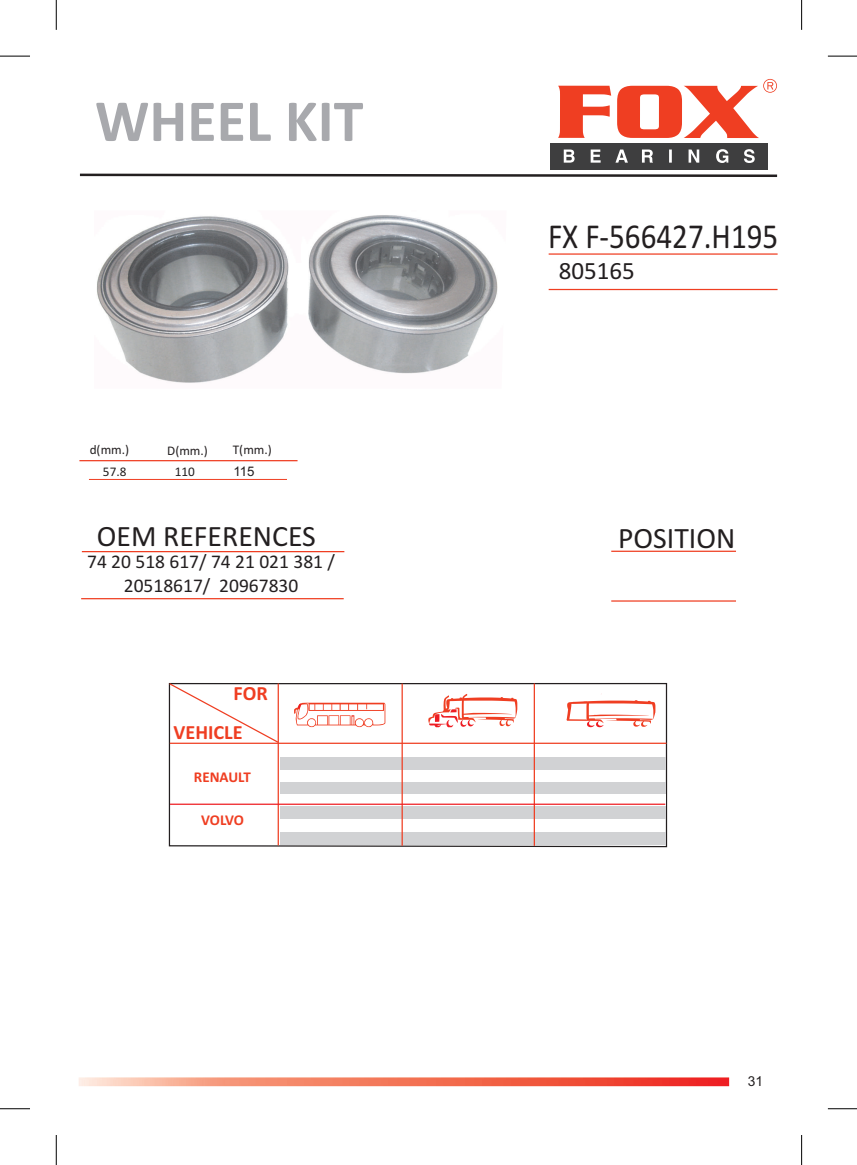
<style>
.page{position:relative;width:857px;height:1165px;background:#fff}
.page>*{position:absolute;margin:0;border:0;box-sizing:border-box;transform-origin:0 0}
.t1{font:700 60px "Calibri";color:#a8a9ad}
.t2{font:35.25px "Calibri";color:#231f20;scale:.88 1}
.t3{font:29.75px "Calibri";color:#231f20}
.t4{font:25px "Calibri";color:#231f20}
.t5{font:700 20.25px "Calibri";color:#ef3e22}
.t6{font:19.5px/23.8px "Calibri";color:#231f20;text-align:center}
.t7{font:700 15px "Calibri";letter-spacing:-.01em;color:#ef3e22}
.t8{font:13.75px "Arial";color:#231f20}
.t9{font:13.25px "Calibri";color:#231f20}
.t10{font:13.25px "Arial";color:#231f20}
</style>
<div class="page">
<hr style="left:79px;top:460px;width:218px;height:1px;background:#ef3e22">
<hr style="left:89px;top:479px;width:198px;height:1px;background:#ef3e22">
<img style="left:79px;top:1077px;width:650px;height:9px">
<hr style="left:81px;top:598px;width:263px;height:1px;background:#ef3e22">
<svg style="left:168px;top:682px;width:499px;height:166px"></svg>
<svg style="left:294px;top:703px;width:91px;height:24px"></svg>
<div style="left:280px;top:832px;width:385px;height:12px;background:#d1d2d4"></div>
<svg style="left:428px;top:694px;width:89px;height:33px"></svg>
<svg style="left:566px;top:694px;width:89px;height:33px"></svg>
<hr style="left:170px;top:743px;width:496px;height:1px;background:#ef3e22">
<hr style="left:278px;top:683px;width:1px;height:162px;background:#ef3e22">
<div style="left:280px;top:745px;width:385px;height:12px;background:#fff"></div>
<div style="left:280px;top:782px;width:385px;height:12px;background:#d1d2d4"></div>
<div style="left:280px;top:794px;width:385px;height:13px;background:#fff"></div>
<div style="left:280px;top:807px;width:385px;height:12px;background:#d1d2d4"></div>
<div style="left:280px;top:757px;width:385px;height:12px;background:#d1d2d4"></div>
<svg style="left:168px;top:682px;width:112px;height:62px"></svg>
<hr style="left:401px;top:684px;width:2px;height:162px;background:#ef3e22">
<hr style="left:533px;top:683px;width:2px;height:163px;background:#ef3e22">
<hr style="left:548px;top:253px;width:229px;height:2px;background:#ef3e22">
<hr style="left:170px;top:804px;width:495px;height:1px;background:#ee1d23">
<hr style="left:611px;top:551px;width:125px;height:1px;background:#ef3e22">
<hr style="left:611px;top:600px;width:125px;height:2px;background:#ef3e22">
<hr style="left:82px;top:551px;width:262px;height:1px;background:#ef3e22">
<div style="left:550px;top:143px;width:217px;height:26px;background:#3e3e3f"></div>
<svg style="left:563px;top:150px;width:11px;height:13px"></svg>
<svg style="left:590px;top:150px;width:10px;height:13px"></svg>
<svg style="left:615px;top:150px;width:13px;height:13px"></svg>
<svg style="left:642px;top:150px;width:11px;height:13px"></svg>
<svg style="left:669px;top:150px;width:3px;height:13px"></svg>
<svg style="left:688px;top:150px;width:11px;height:13px"></svg>
<svg style="left:558px;top:79px;width:219px;height:59px"></svg>
<svg style="left:716px;top:149px;width:12px;height:14px"></svg>
<svg style="left:744px;top:149px;width:10px;height:14px"></svg>
<svg style="left:79px;top:173px;width:699px;height:4px"></svg>
<hr style="left:548px;top:289px;width:229px;height:1px;background:#ef3e22">
<img style="left:97px;top:215px;width:401px;height:168px">
<hr style="left:0;top:1108px;width:30px;height:1px;background:#000">
<hr style="left:56px;top:1135px;width:1px;height:30px;background:#000">
<hr style="left:0;top:56px;width:30px;height:1px;background:#000">
<hr style="left:56px;top:0;width:1px;height:30px;background:#000">
<svg style="left:828px;top:56px;width:29px;height:1px"></svg>
<hr style="left:801px;top:0;width:1px;height:30px;background:#000">
<svg style="left:828px;top:1108px;width:29px;height:1px"></svg>
<hr style="left:801px;top:1135px;width:1px;height:30px;background:#000">
<h1 class="t1" style="left:95px;top:96px;width:270px">WHEEL KIT</h1>
<p class="t9" style="left:90px;top:444px;width:41px">d(mm.)</p>
<p class="t9" style="left:167px;top:445px;width:42px">D(mm.)</p>
<p class="t9" style="left:233px;top:444px;width:40px">T(mm.)</p>
<p class="t9" style="left:103px;top:466px;width:25px">57.8</p>
<p class="t9" style="left:175px;top:466px;width:22px">110</p>
<p class="t10" style="left:233px;top:466px;width:23px">115</p>
<h2 class="t2" style="left:548px;top:222px;width:263px">FX F-566427.H195</h2>
<p class="t4" style="left:559px;top:260px;width:78px">805165</p>
<h3 class="t3" style="left:97px;top:524px;width:221px">OEM REFERENCES</h3>
<h3 class="t3" style="left:618px;top:526px;width:119px">POSITION</h3>
<p class="t6" style="left:87px;top:551px;width:249px">74 20 518 617/ 74 21 021 381 /<br>20518617/ 20967830</p>
<p class="t5" style="left:234px;top:685px;width:36px">FOR</p>
<p class="t5" style="left:173px;top:724px;width:71px">VEHICLE</p>
<p class="t7" style="left:194px;top:771px;width:58px">RENAULT</p>
<p class="t7" style="left:201px;top:814px;width:44px">VOLVO</p>
<p class="t8" style="left:747px;top:1076px;width:17px">31</p>
</div>
